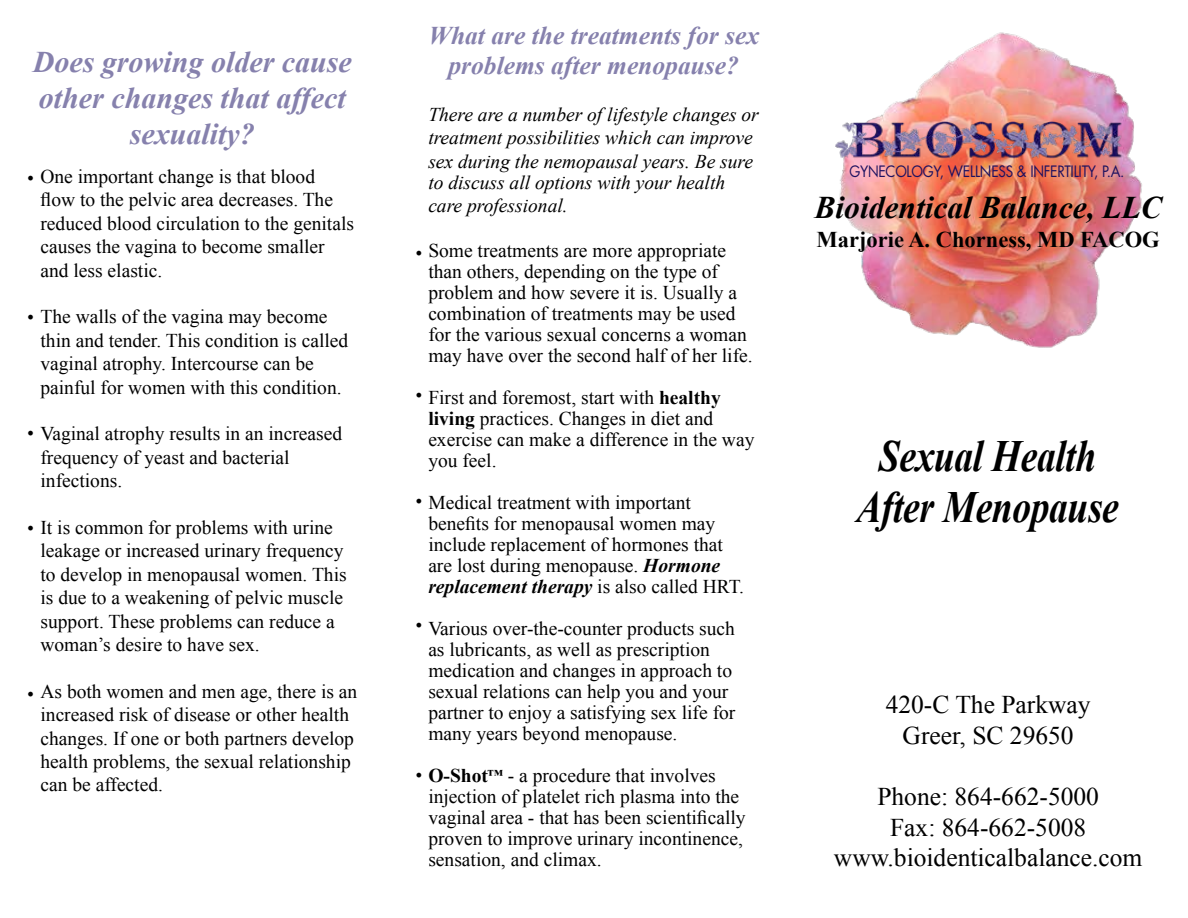
<style>
.page{position:relative;width:1188px;height:918px;background:#fff}
.page>*{position:absolute;margin:0;border:0;box-sizing:border-box;transform-origin:0 0}
.t1{font:italic 700 44.7px/51px "Times New Roman";letter-spacing:-.01em;color:#000;text-align:center;scale:.84 1}
.t2{font:italic 700 31.5px "Times New Roman";color:#000}
.t3{font:italic 700 30px/36px "Times New Roman";color:#8681ad;text-align:center}
.t4{font:25.5px/30.6px "Times New Roman";color:#000;text-align:center}
.t5{font:italic 700 25.5px/30.6px "Times New Roman";color:#8681ad;text-align:center}
.t6{font:700 22.5px "Times New Roman";color:#000}
.t7{font:19.5px/21px "Times New Roman";color:#000}
.t8{font:italic 19.5px/23.4px "Times New Roman";color:#000}
.t9{font:18px "Minion Pro";color:#000}
.t10{font:15.3px "Futura Std";letter-spacing:-.02em;color:#1d1160;scale:.87 1}
.s1{font-family:"Minion Pro";font-size:18px}
.s2{font-weight:700}
.s3{font-weight:700;font-style:italic}
.s4{font-weight:700;font-size:15px}
</style>
<div class="page">
<img style="left:838px;top:32px;width:304px;height:316px">
<img style="left:835px;top:121px;width:295px;height:41px">
<h3 class="t3" style="left:33px;top:43px;width:321px">Does growing older cause other changes that affect sexuality?</h3>
<p class="t7" style="left:27px;top:166px;width:290px"><span class="s1">•</span> One important change is that blood</p>
<p class="t7" style="left:40px;top:188px;width:315px;line-height:23.4px">flow to the pelvic area decreases. The reduced blood circulation to the genitals causes the vagina to become smaller and less elastic.</p>
<p class="t7" style="left:40px;top:305px;width:309px;line-height:23.4px">The walls of the vagina may become thin and tender. This condition is called vaginal atrophy. Intercourse can be painful for women with this condition.</p>
<p class="t7" style="left:40px;top:422px;width:303px;line-height:23.4px">Vaginal atrophy results in an increased frequency of yeast and bacterial infections.</p>
<p class="t7" style="left:40px;top:516px;width:308px;line-height:23.4px">It is common for problems with urine leakage or increased urinary frequency to develop in menopausal women. This is due to a weakening of pelvic muscle support. These problems can reduce a woman’s desire to have sex.</p>
<p class="t9" style="left:27px;top:303px;width:9px">•</p>
<p class="t9" style="left:27px;top:419px;width:9px">•</p>
<p class="t9" style="left:27px;top:514px;width:9px">•</p>
<p class="t7" style="left:27px;top:681px;width:332px"><span class="s1">•</span> As both women and men age, there is an</p>
<p class="t7" style="left:40px;top:703px;width:315px;line-height:23.4px">increased risk of disease or other health changes. If one or both partners develop health problems, the sexual relationship can be affected.</p>
<h3 class="t5" style="left:428px;top:19px;width:332px">What are the treatments for sex problems after menopause?</h3>
<p class="t8" style="left:428px;top:102px;width:332px">There are a number of lifestyle changes or treatment possibilities which can improve sex during the nemopausal years. Be sure</p>
<p class="t8" style="left:428px;top:170px;width:298px">to discuss all options with your health care professional.</p>
<p class="t7" style="left:428px;top:239px;width:326px;text-indent:-13px"><span class="s1">•</span> Some treatments are more appropriate than others, depending on the type of problem and how severe it is. Usually a combination of treatments may be used for the various sexual concerns a woman may have over the second half of her life.</p>
<p class="t7" style="left:428px;top:386px;width:328px">First and foremost, start with <span class="s2">healthy living</span> practices. Changes in diet and exercise can make a difference in the way you feel.</p>
<p class="t7" style="left:428px;top:491px;width:317px">Medical treatment with important benefits for menopausal women may include replacement of hormones that are lost during menopause. <span class="s3">Hormone replacement therapy</span> is also called HRT.</p>
<p class="t7" style="left:428px;top:617px;width:309px">Various over-the-counter products such as lubricants, as well as prescription medication and changes in approach to sexual relations can help you and your partner to enjoy a satisfying sex life for many years beyond menopause.</p>
<p class="t7" style="left:428px;top:764px;width:319px"><span class="s2">O-Shot</span><span class="s4">™</span> - a procedure that involves injection of platelet rich plasma into the vaginal area - that has been scientifically proven to improve urinary incontinence, sensation, and climax.</p>
<p class="t9" style="left:416px;top:381px;width:9px">•</p>
<p class="t9" style="left:416px;top:487px;width:9px">•</p>
<p class="t9" style="left:416px;top:612px;width:9px">•</p>
<p class="t9" style="left:416px;top:762px;width:9px">•</p>
<p class="t10" style="left:849px;top:161px;width:318px">GYNECOLOGY, WELLNESS &amp; INFERTILITY, P.A.</p>
<h2 class="t2" style="left:815px;top:186px;width:349px">Bioidentical Balance, LLC</h2>
<p class="t6" style="left:817px;top:224px;width:345px">Marjorie A. Chorness, MD FACOG</p>
<h1 class="t1" style="left:856px;top:429px;width:314px">Sexual Health<br>After Menopause</h1>
<h3 class="t4" style="left:886px;top:689px;width:206px">420-C The Parkway<br>Greer, SC 29650</h3>
<h3 class="t4" style="left:834px;top:781px;width:310px">Phone: 864-662-5000<br>Fax: 864-662-5008 www.bioidenticalbalance.com</h3>
</div>
